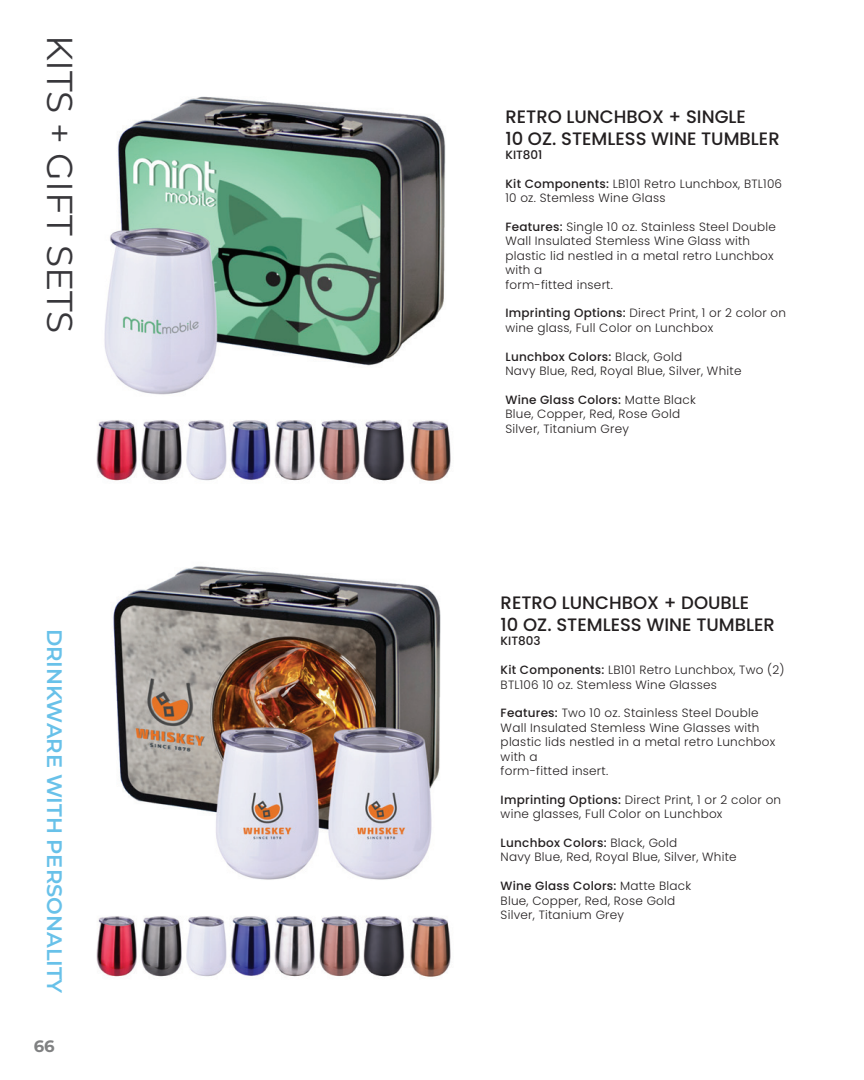
<style>
.page{position:relative;width:864px;height:1080px;background:#fff}
.page>*{position:absolute;margin:0;border:0;box-sizing:border-box;transform-origin:0 0}
.t1{font:36px "Montserrat";color:#38373b}
.t2{font:600 21px "Montserrat";color:#68c1e9}
.t3{font:500 18px/21.6px "Poppins";color:#231f20}
.t4{font:700 16.5px "Montserrat";color:#808182}
.t5{font:300 12px/14.4px "Poppins";letter-spacing:.02em;color:#231f20}
.t6{font:500 12px "Poppins";color:#231f20}
.s1{font-weight:500}
</style>
<div class="page">
<img style="left:104px;top:96px;width:342px;height:299px">
<img style="left:113px;top:566px;width:328px;height:314px">
<img style="left:96px;top:916px;width:355px;height:61px">
<img style="left:96px;top:420px;width:355px;height:61px">
<h1 class="t1" style="left:85px;top:34px;width:300px;rotate:90deg">KITS + GIFT SETS</h1>
<h2 class="t2" style="left:70px;top:628px;width:366px;rotate:90deg">DRINKWARE WITH PERSONALITY</h2>
<h3 class="t4" style="left:34px;top:1034px;width:23px">66</h3>
<h3 class="t3" style="left:505px;top:106px;width:276px">RETRO LUNCHBOX + SINGLE<br>10 OZ. STEMLESS WINE TUMBLER</h3>
<p class="t6" style="left:505px;top:148px;width:39px">KIT801</p>
<p class="t5" style="left:505px;top:177px;width:278px"><span class="s1">Kit Components:</span> LB101 Retro Lunchbox, BTL106<br>10 oz. Stemless Wine Glass</p>
<p class="t5" style="left:505px;top:220px;width:272px"><span class="s1">Features:</span> Single 10 oz. Stainless Steel Double<br>Wall Insulated Stemless Wine Glass with plastic lid nestled in a metal retro Lunchbox with a<br>form-fitted insert.</p>
<p class="t5" style="left:505px;top:306px;width:282px"><span class="s1">Imprinting Options:</span> Direct Print, 1 or 2 color on wine glass, Full Color on Lunchbox</p>
<p class="t5" style="left:505px;top:349px;width:238px"><span class="s1">Lunchbox Colors:</span> Black, Gold<br>Navy Blue, Red, Royal Blue, Silver, White</p>
<p class="t5" style="left:505px;top:393px;width:192px"><span class="s1">Wine Glass Colors:</span> Matte Black<br>Blue, Copper, Red, Rose Gold<br>Silver, Titanium Grey</p>
<h3 class="t3" style="left:501px;top:592px;width:276px">RETRO LUNCHBOX + DOUBLE<br>10 OZ. STEMLESS WINE TUMBLER</h3>
<p class="t6" style="left:501px;top:634px;width:42px">KIT803</p>
<p class="t5" style="left:501px;top:663px;width:285px"><span class="s1">Kit Components:</span> LB101 Retro Lunchbox, Two (2)<br>BTL106 10 oz. Stemless Wine Glasses</p>
<p class="t5" style="left:501px;top:706px;width:276px"><span class="s1">Features:</span> Two 10 oz. Stainless Steel Double<br>Wall Insulated Stemless Wine Glasses with plastic lids nestled in a metal retro Lunchbox with a<br>form-fitted insert.</p>
<p class="t5" style="left:501px;top:793px;width:282px"><span class="s1">Imprinting Options:</span> Direct Print, 1 or 2 color on wine glasses, Full Color on Lunchbox</p>
<p class="t5" style="left:501px;top:836px;width:238px"><span class="s1">Lunchbox Colors:</span> Black, Gold<br>Navy Blue, Red, Royal Blue, Silver, White</p>
<p class="t5" style="left:501px;top:879px;width:192px"><span class="s1">Wine Glass Colors:</span> Matte Black<br>Blue, Copper, Red, Rose Gold<br>Silver, Titanium Grey</p>
</div>
